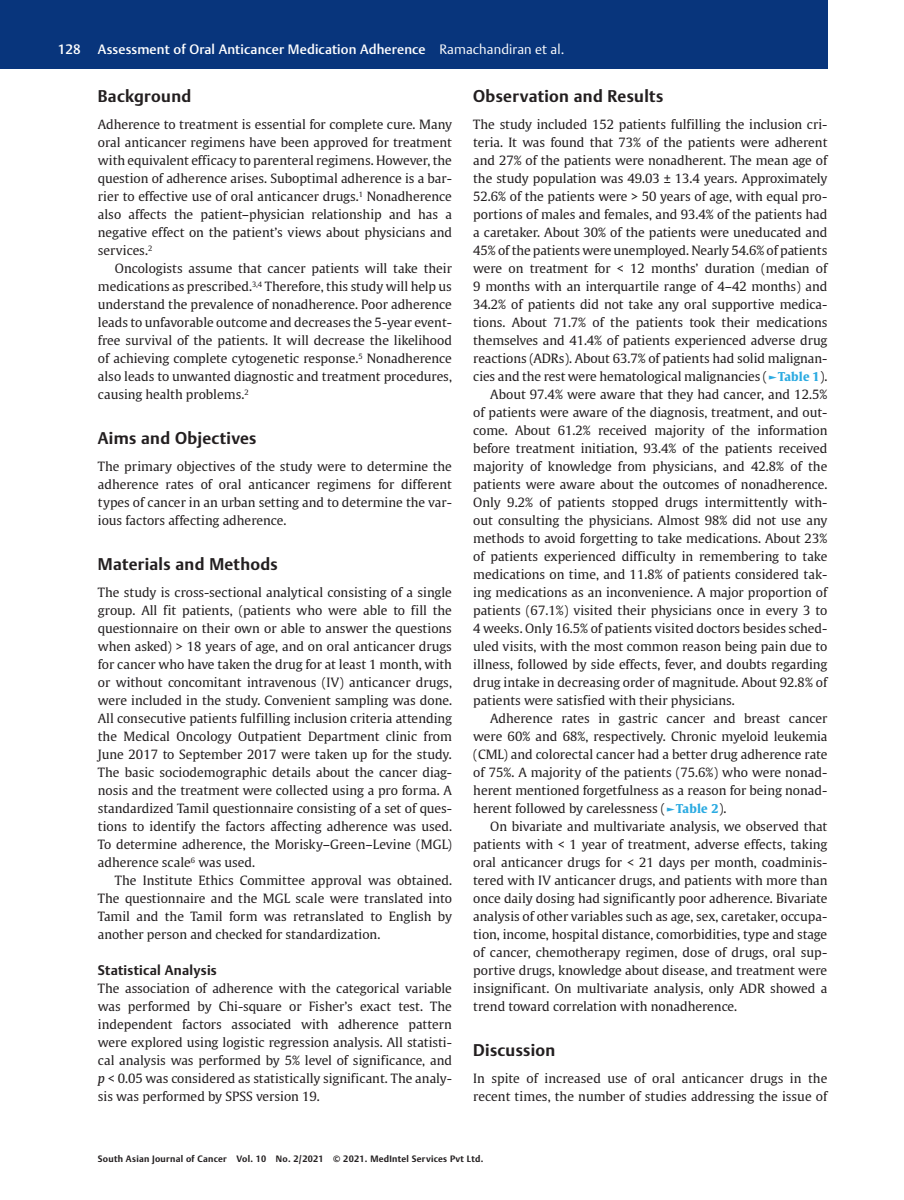
<style>
.page{position:relative;width:904px;height:1200px;background:#fff}
.page>*{position:absolute;margin:0;border:0;box-sizing:border-box;transform-origin:0 0}
.t1{font:700 16.5px "Thieme Argo 2011";letter-spacing:.02em;color:#231f20}
.t2{font:500 13.5px "Thieme Argo 2011";letter-spacing:.01em;color:#fff}
.t3{font:700 13.5px "Thieme Argo 2011";letter-spacing:.02em;color:#231f20}
.t4{font:12.75px/18px "Thieme Gulliver 2011";color:#231f20;text-align:justify}
.t5{font:700 9px "Thieme Argo 2011";letter-spacing:.03em;color:#231f20}
.s1{font-weight:300}
.s2{font-style:italic}
.s3{font-weight:700;font-size:12.15px;color:#2baae1}
</style>
<div class="page">
<div style="left:0;top:0;width:827px;height:68px;background:#08357c"></div>
<p class="t2" style="left:58px;top:41px;width:25px">128</p>
<p class="t2" style="left:98px;top:41px;width:468px">Assessment of Oral Anticancer Medication Adherence <span class="s1">Ramachandiran et al.</span></p>
<p class="t1" style="left:98px;top:85px;width:95px">Background</p>
<p class="t4" style="left:98px;top:115px;width:355px">Adherence to treatment is essential for complete cure. Many oral anticancer regimens have been approved for treatment with equivalent efficacy to parenteral regimens. However, the question of adherence arises. Suboptimal adherence is a bar&shy;rier to effective use of oral anticancer drugs.<sup>1</sup> Nonadherence also affects the patient–physician relationship and has a negative effect on the patient’s views about physicians and services.<sup>2</sup></p>
<p class="t4" style="left:98px;top:259px;width:355px;text-indent:17px">Oncologists assume that cancer patients will take their medications as prescribed.<sup>3,4</sup> Therefore, this study will help us understand the prevalence of nonadherence. Poor adherence leads to unfavorable outcome and decreases the 5-year event&shy;free survival of the patients. It will decrease the likelihood of achieving complete cytogenetic response.<sup>5</sup> Nonadherence also leads to unwanted diagnostic and treatment procedures, causing health problems.<sup>2</sup></p>
<p class="t1" style="left:98px;top:427px;width:160px">Aims and Objectives</p>
<p class="t4" style="left:98px;top:457px;width:355px">The primary objectives of the study were to determine the adherence rates of oral anticancer regimens for different types of cancer in an urban setting and to determine the var&shy;ious factors affecting adherence.</p>
<p class="t1" style="left:98px;top:553px;width:181px">Materials and Methods</p>
<p class="t4" style="left:98px;top:583px;width:355px">The study is cross-sectional analytical consisting of a single group. All fit patients, (patients who were able to fill the questionnaire on their own or able to answer the questions when asked) &gt; 18 years of age, and on oral anticancer drugs for cancer who have taken the drug for at least 1 month, with or without concomitant intravenous (IV) anticancer drugs, were included in the study. Convenient sampling was done.<br>All consecutive patients fulfilling inclusion criteria attending the Medical Oncology Outpatient Department clinic from June 2017 to September 2017 were taken up for the study.<br>The basic sociodemographic details about the cancer diag&shy;nosis and the treatment were collected using a pro forma. A standardized Tamil questionnaire consisting of a set of ques&shy;tions to identify the factors affecting adherence was used.<br>To determine adherence, the Morisky–Green–Levine (MGL) adherence scale<sup>6</sup> was used.</p>
<p class="t4" style="left:98px;top:871px;width:355px;text-indent:17px">The Institute Ethics Committee approval was obtained.<br>The questionnaire and the MGL scale were translated into Tamil and the Tamil form was retranslated to English by another person and checked for standardization.</p>
<p class="t3" style="left:98px;top:961px;width:120px">Statistical Analysis</p>
<p class="t4" style="left:98px;top:979px;width:355px">The association of adherence with the categorical variable was performed by Chi-square or Fisher’s exact test. The independent factors associated with adherence pattern were explored using logistic regression analysis. All statisti&shy;cal analysis was performed by 5% level of significance, and <span class="s2">p</span> &lt; 0.05 was considered as statistically significant. The analy&shy;sis was performed by SPSS version 19.</p>
<p class="t1" style="left:473px;top:85px;width:191px">Observation and Results</p>
<p class="t4" style="left:473px;top:115px;width:355px">The study included 152 patients fulfilling the inclusion cri-</p>
<p class="t4" style="left:473px;top:133px;width:355px">teria. It was found that 73% of the patients were adherent</p>
<p class="t4" style="left:473px;top:151px;width:355px">and 27% of the patients were nonadherent. The mean age of</p>
<p class="t4" style="left:473px;top:169px;width:355px">the study population was 49.03 ± 13.4 years. Approximately</p>
<p class="t4" style="left:473px;top:187px;width:355px">52.6% of the patients were &gt; 50 years of age, with equal pro-</p>
<p class="t4" style="left:473px;top:205px;width:355px">portions of males and females, and 93.4% of the patients had</p>
<p class="t4" style="left:473px;top:223px;width:355px">a caretaker. About 30% of the patients were uneducated and</p>
<p class="t4" style="left:473px;top:241px;width:355px">45% of the patients were unemployed. Nearly 54.6% of patients</p>
<p class="t4" style="left:473px;top:259px;width:355px">were on treatment for &lt; 12 months’ duration (median of</p>
<p class="t4" style="left:473px;top:277px;width:355px">9 months with an interquartile range of 4–42 months) and</p>
<p class="t4" style="left:473px;top:295px;width:355px">34.2% of patients did not take any oral supportive medica-</p>
<p class="t4" style="left:473px;top:313px;width:355px">tions. About 71.7% of the patients took their medications</p>
<p class="t4" style="left:473px;top:331px;width:355px">themselves and 41.4% of patients experienced adverse drug</p>
<p class="t4" style="left:473px;top:349px;width:355px">reactions (ADRs). About 63.7% of patients had solid malignan-</p>
<p class="t4" style="left:473px;top:367px;width:355px">cies and the rest were hematological malignancies (<span class="s3">►Table 1</span>).</p>
<p class="t4" style="left:490px;top:385px;width:338px">About 97.4% were aware that they had cancer, and 12.5%</p>
<p class="t4" style="left:473px;top:403px;width:355px">of patients were aware of the diagnosis, treatment, and out-</p>
<p class="t4" style="left:473px;top:421px;width:355px">come. About 61.2% received majority of the information</p>
<p class="t4" style="left:473px;top:439px;width:355px">before treatment initiation, 93.4% of the patients received</p>
<p class="t4" style="left:473px;top:457px;width:355px">majority of knowledge from physicians, and 42.8% of the</p>
<p class="t4" style="left:473px;top:475px;width:355px">patients were aware about the outcomes of nonadherence.</p>
<p class="t4" style="left:473px;top:493px;width:355px">Only 9.2% of patients stopped drugs intermittently with-</p>
<p class="t4" style="left:473px;top:511px;width:355px">out consulting the physicians. Almost 98% did not use any</p>
<p class="t4" style="left:473px;top:529px;width:355px">methods to avoid forgetting to take medications. About 23%</p>
<p class="t4" style="left:473px;top:547px;width:355px">of patients experienced difficulty in remembering to take</p>
<p class="t4" style="left:473px;top:565px;width:355px">medications on time, and 11.8% of patients considered tak-</p>
<p class="t4" style="left:473px;top:583px;width:355px">ing medications as an inconvenience. A major proportion of</p>
<p class="t4" style="left:473px;top:601px;width:355px">patients (67.1%) visited their physicians once in every 3 to</p>
<p class="t4" style="left:473px;top:619px;width:355px">4 weeks. Only 16.5% of patients visited doctors besides sched-</p>
<p class="t4" style="left:473px;top:637px;width:355px">uled visits, with the most common reason being pain due to</p>
<p class="t4" style="left:473px;top:655px;width:355px">illness, followed by side effects, fever, and doubts regarding</p>
<p class="t4" style="left:473px;top:673px;width:355px">drug intake in decreasing order of magnitude. About 92.8% of</p>
<p class="t4" style="left:473px;top:691px;width:263px">patients were satisfied with their physicians.</p>
<p class="t4" style="left:490px;top:709px;width:338px">Adherence rates in gastric cancer and breast cancer</p>
<p class="t4" style="left:473px;top:727px;width:355px">were 60% and 68%, respectively. Chronic myeloid leukemia</p>
<p class="t4" style="left:473px;top:745px;width:355px">(CML) and colorectal cancer had a better drug adherence rate</p>
<p class="t4" style="left:473px;top:763px;width:355px">of 75%. A majority of the patients (75.6%) who were nonad-</p>
<p class="t4" style="left:473px;top:781px;width:355px">herent mentioned forgetfulness as a reason for being nonad-</p>
<p class="t4" style="left:473px;top:799px;width:254px">herent followed by carelessness (<span class="s3">►Table 2</span>).</p>
<p class="t4" style="left:490px;top:817px;width:338px">On bivariate and multivariate analysis, we observed that</p>
<p class="t4" style="left:473px;top:835px;width:355px">patients with &lt; 1 year of treatment, adverse effects, taking</p>
<p class="t4" style="left:473px;top:853px;width:355px">oral anticancer drugs for &lt; 21 days per month, coadminis-</p>
<p class="t4" style="left:473px;top:871px;width:355px">tered with IV anticancer drugs, and patients with more than</p>
<p class="t4" style="left:473px;top:889px;width:355px">once daily dosing had significantly poor adherence. Bivariate</p>
<p class="t4" style="left:473px;top:907px;width:355px">analysis of other variables such as age, sex, caretaker, occupa-</p>
<p class="t4" style="left:473px;top:925px;width:355px">tion, income, hospital distance, comorbidities, type and stage</p>
<p class="t4" style="left:473px;top:943px;width:355px">of cancer, chemotherapy regimen, dose of drugs, oral sup-</p>
<p class="t4" style="left:473px;top:961px;width:355px">portive drugs, knowledge about disease, and treatment were</p>
<p class="t4" style="left:473px;top:979px;width:355px">insignificant. On multivariate analysis, only ADR showed a</p>
<p class="t4" style="left:473px;top:997px;width:265px">trend toward correlation with nonadherence.</p>
<p class="t1" style="left:473px;top:1039px;width:84px">Discussion</p>
<p class="t4" style="left:473px;top:1069px;width:355px">In spite of increased use of oral anticancer drugs in the recent times, the number of studies addressing the issue of</p>
<p class="t5" style="left:98px;top:1153px;width:387px">South Asian Journal of Cancer Vol. 10 No. 2/2021 © 2021. MedIntel Services Pvt Ltd.</p>
</div>
